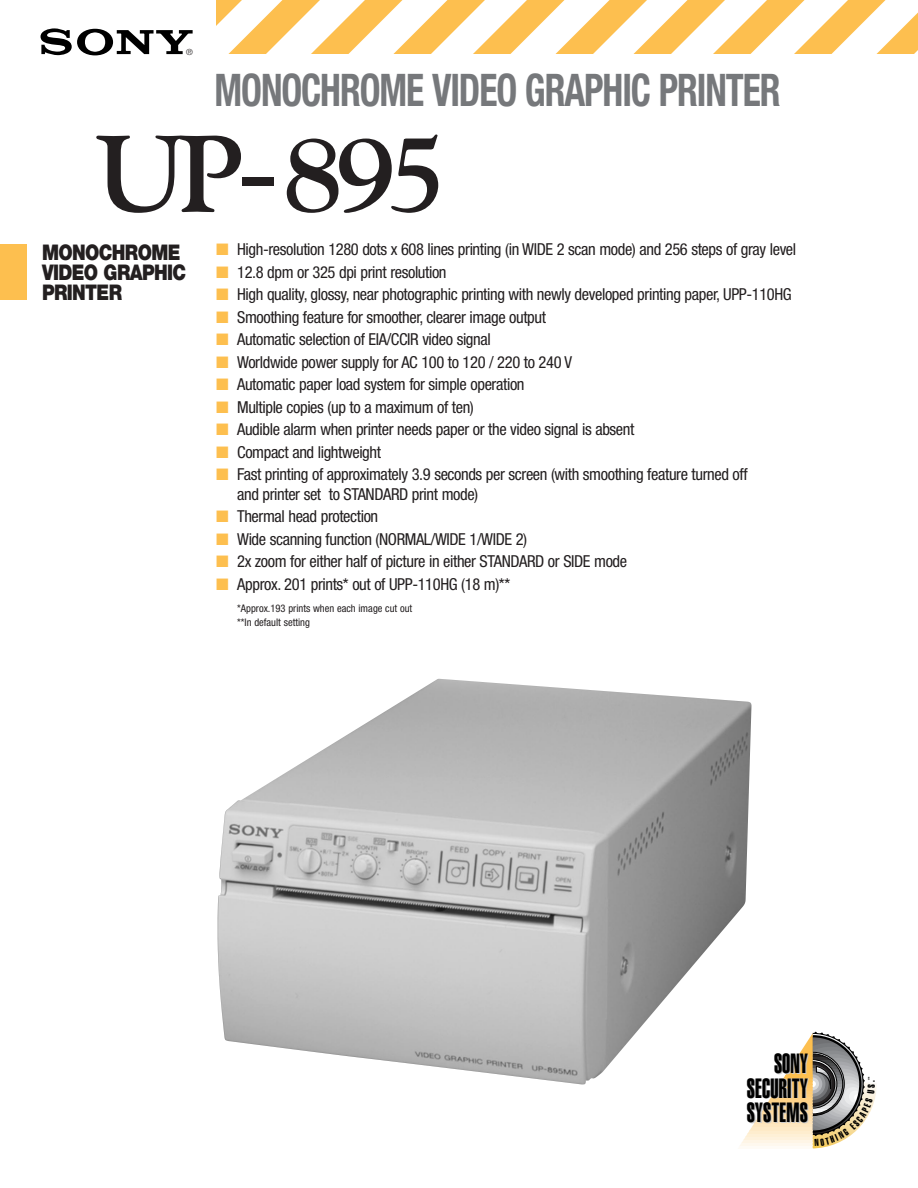
<style>
.page{position:relative;width:918px;height:1188px;background:#fff}
.page>*{position:absolute;margin:0;border:0;box-sizing:border-box;transform-origin:0 0}
.t1{font:700 108px "Goudy";color:#231f20}
.t2{font:700 condensed 45px "Helvetica Neue";letter-spacing:-.03em;color:#76787b;scale:.83 1}
.t3{font:27.3px/24.3px "Helvetica Extra Compressed";letter-spacing:.01em;color:#000;text-align:justify;scale:.8 1}
.t4{font:900 21.6px/20.2px "Helvetica Neue";letter-spacing:-.035em;color:#231f20;scale:.83 1}
.t5{font:condensed 16.5px/19.5px "Helvetica Neue";letter-spacing:-.025em;color:#231f20}
.t6{font:condensed 10.5px/13.5px "Helvetica Neue";color:#231f20}
.t7{font:300 8.4px "Helvetica";color:#231f20}
.s1{font-family:"Helvetica Neue";font-weight:400}
.s2{color:#fdbf4f}
</style>
<div class="page">
<img style="left:218px;top:679px;width:533px;height:405px">
<svg style="left:216px;top:0;width:702px;height:54px"></svg>
<svg style="left:41px;top:28px;width:152px;height:27px"></svg>
<div style="left:0;top:244px;width:27px;height:56px;background:#fdbf4f"></div>
<div style="left:729px;top:992px;width:161px;height:189px;background:#fff"></div>
<hr style="left:736px;top:1145px;width:77px;height:3px;background:#fefbf6">
<hr style="left:736px;top:1142px;width:77px;height:3px;background:#fef8ee">
<hr style="left:736px;top:1139px;width:77px;height:3px;background:#fef5e6">
<hr style="left:736px;top:1136px;width:77px;height:3px;background:#fef2dd">
<hr style="left:736px;top:1133px;width:77px;height:3px;background:#fef0d6">
<hr style="left:736px;top:1130px;width:77px;height:3px;background:#feedce">
<hr style="left:736px;top:1127px;width:77px;height:3px;background:#feeac7">
<hr style="left:736px;top:1124px;width:77px;height:3px;background:#fee7c0">
<hr style="left:736px;top:1121px;width:77px;height:3px;background:#fee4b9">
<hr style="left:736px;top:1118px;width:77px;height:3px;background:#fee1b1">
<hr style="left:736px;top:1115px;width:77px;height:3px;background:#fedeaa">
<hr style="left:736px;top:1112px;width:77px;height:3px;background:#fedba3">
<hr style="left:736px;top:1109px;width:77px;height:3px;background:#feda9d">
<hr style="left:736px;top:1106px;width:77px;height:3px;background:#fed796">
<hr style="left:736px;top:1103px;width:77px;height:3px;background:#fed58f">
<hr style="left:736px;top:1100px;width:77px;height:3px;background:#fed289">
<hr style="left:736px;top:1097px;width:77px;height:3px;background:#fed083">
<hr style="left:736px;top:1094px;width:77px;height:3px;background:#fecd7b">
<hr style="left:736px;top:1091px;width:77px;height:3px;background:#fecb75">
<hr style="left:736px;top:1088px;width:77px;height:3px;background:#fec86d">
<hr style="left:736px;top:1085px;width:77px;height:3px;background:#fec766">
<hr style="left:736px;top:1082px;width:77px;height:3px;background:#fec45f">
<hr style="left:736px;top:1079px;width:77px;height:3px;background:#fdc257">
<hr style="left:736px;top:1076px;width:77px;height:3px;background:#fdbf4f">
<svg style="left:790px;top:1032px;width:86px;height:116px"></svg>
<p class="t7" style="left:186px;top:49px;width:8px">®</p>
<h2 class="t2" style="left:215px;top:74px;width:684px">MONOCHROME VIDEO GRAPHIC PRINTER</h2>
<h1 class="t1" style="left:96px;top:131px;width:354px">UP<span class="s1">-</span>895</h1>
<p class="t5" style="left:216px;top:241px;width:582px"><span class="s2">■</span> High-resolution 1280 dots x 608 lines printing (in WIDE 2 scan mode) and 256 steps of gray level</p>
<p class="t5" style="left:216px;top:263px;width:232px"><span class="s2">■</span> 12.8 dpm or 325 dpi print resolution</p>
<p class="t5" style="left:216px;top:286px;width:577px"><span class="s2">■</span> High quality, glossy, near photographic printing with newly developed printing paper, UPP-110HG</p>
<p class="t5" style="left:216px;top:308px;width:332px"><span class="s2">■</span> Smoothing feature for smoother, clearer image output</p>
<p class="t5" style="left:216px;top:331px;width:276px"><span class="s2">■</span> Automatic selection of EIA/CCIR video signal</p>
<p class="t5" style="left:216px;top:353px;width:358px"><span class="s2">■</span> Worldwide power supply for AC 100 to 120 / 220 to 240 V</p>
<p class="t5" style="left:216px;top:376px;width:310px"><span class="s2">■</span> Automatic paper load system for simple operation</p>
<p class="t5" style="left:216px;top:398px;width:259px"><span class="s2">■</span> Multiple copies (up to a maximum of ten)</p>
<p class="t5" style="left:216px;top:421px;width:420px"><span class="s2">■</span> Audible alarm when printer needs paper or the video signal is absent</p>
<p class="t5" style="left:216px;top:443px;width:167px"><span class="s2">■</span> Compact and lightweight</p>
<p class="t5" style="left:237px;top:466px;width:512px;text-indent:-21px"><span class="s2">■</span> Fast printing of approximately 3.9 seconds per screen (with smoothing feature turned off and printer set to STANDARD print mode)</p>
<p class="t5" style="left:216px;top:508px;width:164px"><span class="s2">■</span> Thermal head protection</p>
<p class="t5" style="left:216px;top:530px;width:313px"><span class="s2">■</span> Wide scanning function (NORMAL/WIDE 1/WIDE 2)</p>
<p class="t5" style="left:216px;top:553px;width:413px"><span class="s2">■</span> 2x zoom for either half of picture in either STANDARD or SIDE mode</p>
<p class="t5" style="left:216px;top:575px;width:296px"><span class="s2">■</span> Approx. 201 prints* out of UPP-110HG (18 m)**</p>
<p class="t6" style="left:237px;top:602px;width:177px">*Approx.193 prints when each image cut out **In default setting</p>
<h3 class="t4" style="left:42px;top:244px;width:175px">MONOCHROME<br>VIDEO GRAPHIC<br>PRINTER</h3>
<h3 class="t3" style="left:747px;top:1053px;width:78px;text-indent:27px">SONY SECURITY SYSTEMS</h3>
</div>
